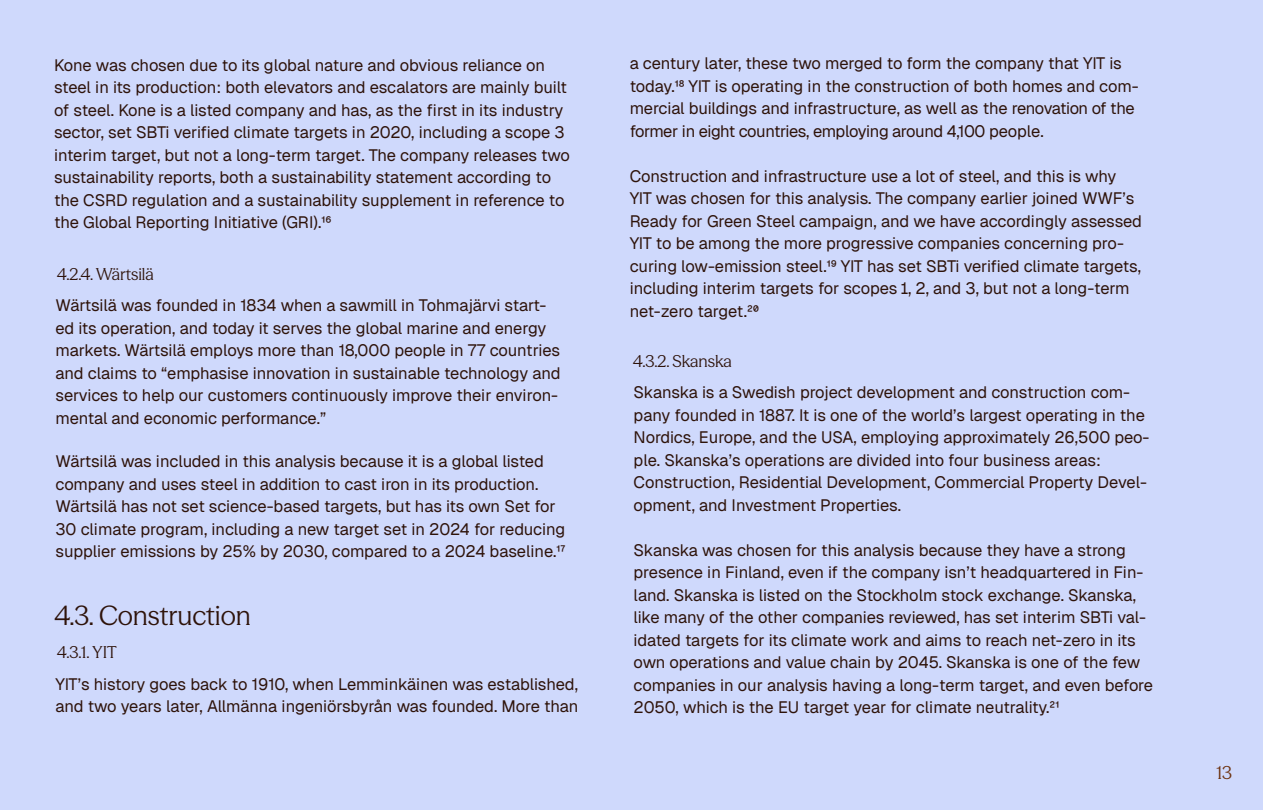
<style>
.page{position:relative;width:1263px;height:810px;background:#cfd9fc}
.page>*{position:absolute;margin:0;border:0;box-sizing:border-box;transform-origin:0 0}
.t1{font:26.85px "Season Mix";color:#2e130a}
.t2{font:18px "Season Mix";color:#6d3210}
.t3{font:16.5px/22.5px "Geist";letter-spacing:-.01em;color:#2e130a}
.t4{font:16.5px "Season Mix";color:#2e130a}
</style>
<div class="page">
<p class="t3" style="left:54px;top:54px;width:517px">Kone was chosen due to its global nature and obvious reliance on steel in its production: both elevators and escalators are mainly built of steel. Kone is a listed company and has, as the first in its industry sector, set SBTi verified climate targets in 2020, including a scope 3 interim target, but not a long-term target. The company releases two sustainability reports, both a sustainability statement according to the CSRD regulation and a sustainability supplement in reference to the Global Reporting Initiative (GRI).16</p>
<p class="t4" style="left:57px;top:261px;width:98px">4.2.4. Wärtsilä</p>
<p class="t3" style="left:56px;top:294px;width:506px">Wärtsilä was founded in 1834 when a sawmill in Tohmajärvi start&shy;ed its operation, and today it serves the global marine and energy markets. Wärtsilä employs more than 18,000 people in 77 countries and claims to “emphasise innovation in sustainable technology and services to help our customers continuously improve their environ&shy;mental and economic performance.”</p>
<p class="t3" style="left:56px;top:450px;width:511px">Wärtsilä was included in this analysis because it is a global listed company and uses steel in addition to cast iron in its production.<br>Wärtsilä has not set science-based targets, but has its own Set for 30 climate program, including a new target set in 2024 for reducing supplier emissions by 25% by 2030, compared to a 2024 baseline.17</p>
<h1 class="t1" style="left:54px;top:595px;width:199px">4.3. Construction</h1>
<p class="t4" style="left:57px;top:639px;width:61px">4.3.1. YIT</p>
<p class="t3" style="left:56px;top:673px;width:524px">YIT’s history goes back to 1910, when Lemminkäinen was established, and two years later, Allmänna ingeniörsbyrån was founded. More than</p>
<p class="t3" style="left:630px;top:52px;width:511px">a century later, these two merged to form the company that YIT is today.18 YIT is operating in the construction of both homes and com&shy;mercial buildings and infrastructure, as well as the renovation of the former in eight countries, employing around 4,100 people.</p>
<p class="t3" style="left:630px;top:165px;width:514px">Construction and infrastructure use a lot of steel, and this is why YIT was chosen for this analysis. The company earlier joined WWF’s Ready for Green Steel campaign, and we have accordingly assessed YIT to be among the more progressive companies concerning pro&shy;curing low-emission steel.19 YIT has set SBTi verified climate targets, including interim targets for scopes 1, 2, and 3, but not a long-term net-zero target.20</p>
<p class="t4" style="left:633px;top:348px;width:100px">4.3.2. Skanska</p>
<p class="t3" style="left:634px;top:381px;width:517px">Skanska is a Swedish project development and construction com&shy;pany founded in 1887. It is one of the world’s largest operating in the Nordics, Europe, and the USA, employing approximately 26,500 peo&shy;ple. Skanska’s operations are divided into four business areas:<br>Construction, Residential Development, Commercial Property Devel&shy;opment, and Investment Properties.</p>
<p class="t3" style="left:634px;top:539px;width:521px">Skanska was chosen for this analysis because they have a strong presence in Finland, even if the company isn’t headquartered in Fin&shy;land. Skanska is listed on the Stockholm stock exchange. Skanska, like many of the other companies reviewed, has set interim SBTi val&shy;idated targets for its climate work and aims to reach net-zero in its own operations and value chain by 2045. Skanska is one of the few companies in our analysis having a long-term target, and even before 2050, which is the EU target year for climate neutrality.21</p>
<p class="t2" style="left:1216px;top:759px;width:17px">13</p>
</div>
